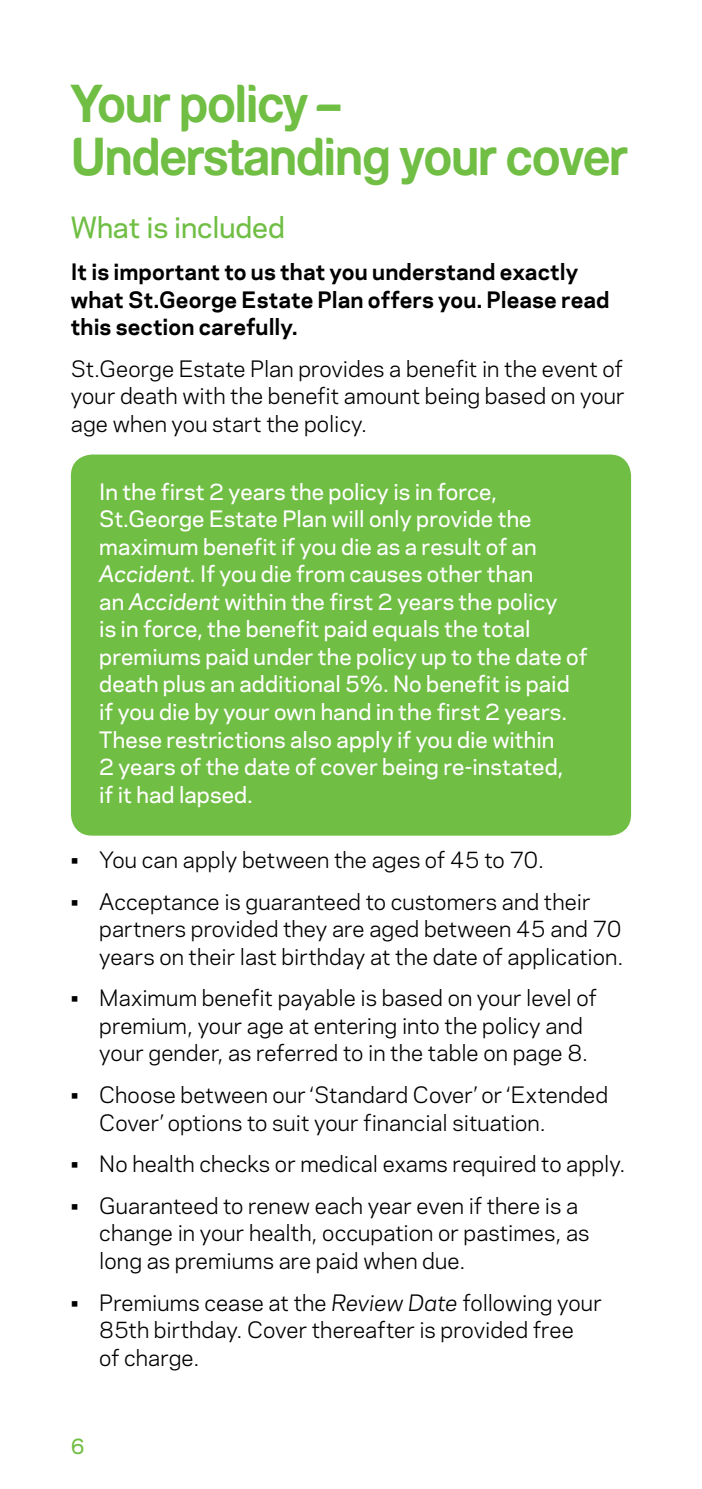
<style>
.page{position:relative;width:702px;height:1489px;background:#fff}
.page>*{position:absolute;margin:0;border:0;box-sizing:border-box;transform-origin:0 0}
.t1{font:47.5px/52.5px "Dragon Bold 2";letter-spacing:-.025em;color:#70be44}
.t2{font:500 27.5px "Polaris";letter-spacing:-.005em;color:#70be44}
.t3{font:21.25px/27.5px "Polaris";letter-spacing:.005em;color:#000}
.t4{font:500 21.25px/27.5px "Polaris";letter-spacing:.005em;color:#fff}
.t5{font:700 21.25px/27.5px "Polaris";letter-spacing:.005em;color:#000}
.t6{font:500 20px "Polaris";color:#70be44}
.s1{font-style:italic}
</style>
<div class="page">
<div style="left:71px;top:454px;width:560px;height:381px;background:#70be44;border-radius:21px"></div>
<h1 class="t1" style="left:71px;top:80px;width:558px">Your policy –<br>Understanding your cover</h1>
<p class="t2" style="left:71px;top:207px;width:215px">What is included</p>
<p class="t5" style="left:71px;top:257px;width:540px">It is important to us that you understand exactly what St.George Estate Plan offers you. Please read this section carefully.</p>
<p class="t3" style="left:71px;top:353px;width:555px;text-align:justify">St.George Estate Plan provides a benefit in the event of your death with the benefit amount being based on your age when you start the policy.</p>
<p class="t4" style="left:99px;top:477px;width:489px">In the first 2 years the policy is in force, St.George Estate Plan will only provide the maximum benefit if you die as a result of an <span class="s1">Accident.</span> If you die from causes other than<br>an <span class="s1">Accident</span> within the first 2 years the policy<br>is in force, the benefit paid equals the total premiums paid under the policy up to the date of death plus an additional 5%. No benefit is paid if you die by your own hand in the first 2 years.<br>These restrictions also apply if you die within<br>2 years of the date of cover being re‑instated,<br>if it had lapsed.</p>
<p class="t3" style="left:71px;top:844px;width:474px">• You can apply between the ages of 45 to 70.</p>
<p class="t3" style="left:99px;top:886px;width:525px;text-indent:-28px">• Acceptance is guaranteed to customers and their partners provided they are aged between 45 and 70 years on their last birthday at the date of application.</p>
<p class="t3" style="left:99px;top:983px;width:499px;text-indent:-28px">• Maximum benefit payable is based on your level of premium, your age at entering into the policy and your gender, as referred to in the table on page 8.</p>
<p class="t3" style="left:99px;top:1079px;width:510px;text-indent:-28px">• Choose between our ‘Standard Cover’ or ‘Extended<br>Cover’ options to suit your financial situation.</p>
<p class="t3" style="left:71px;top:1148px;width:556px">• No health checks or medical exams required to apply.</p>
<p class="t3" style="left:99px;top:1190px;width:491px;text-indent:-28px">• Guaranteed to renew each year even if there is a change in your health, occupation or pastimes, as long as premiums are paid when due.</p>
<p class="t3" style="left:99px;top:1287px;width:504px;text-indent:-28px">• Premiums cease at the <span class="s1">Review Date</span> following your<br>85th birthday. Cover thereafter is provided free<br>of charge.</p>
<p class="t6" style="left:71px;top:1430px;width:16px">6</p>
</div>
